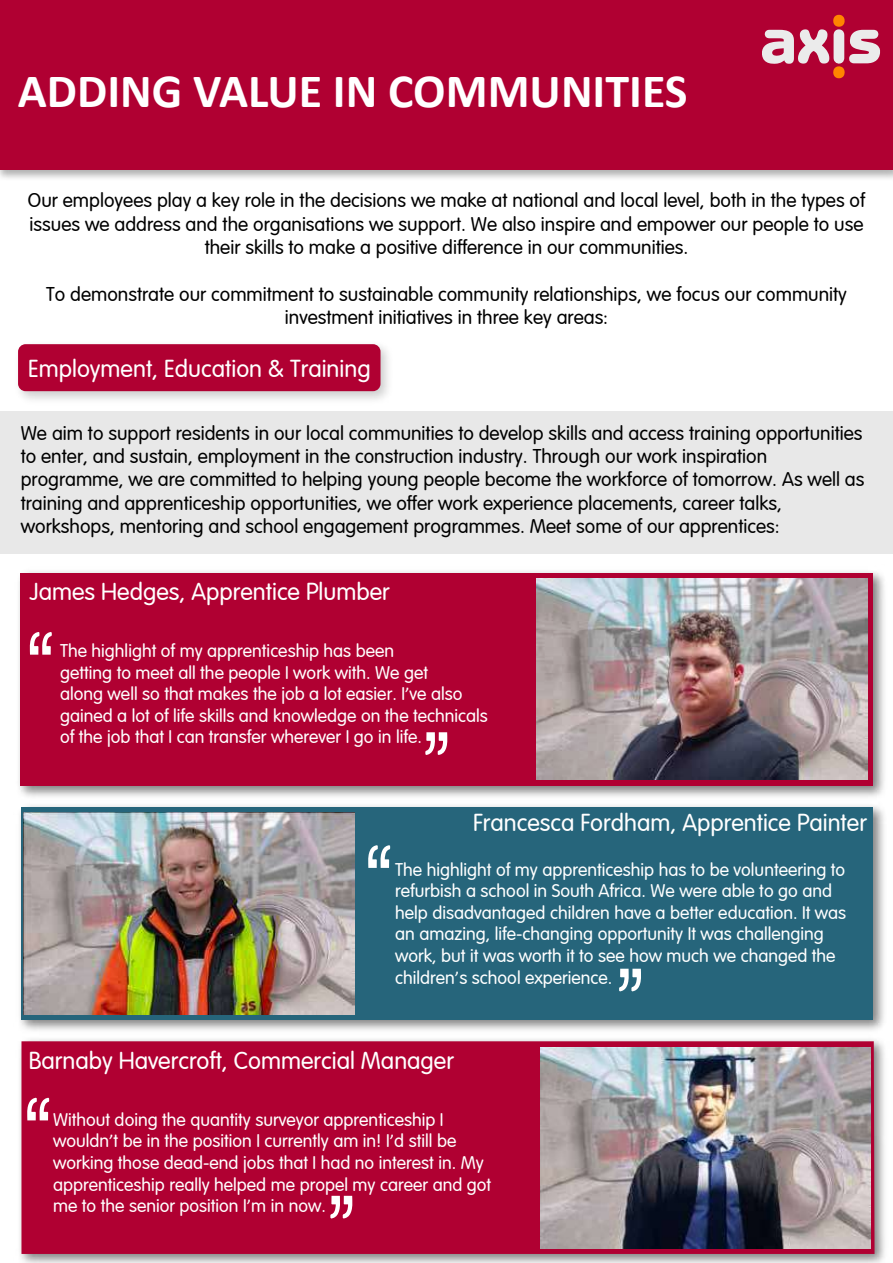
<style>
.page{position:relative;width:893px;height:1263px;background:#fff}
.page>*{position:absolute;margin:0;border:0;box-sizing:border-box;transform-origin:0 0}
.t1{font:700 48px "Calibri";color:#fff}
.t2{font:300 24px "VAG Rounded";color:#fff}
.t3{font:300 19.5px/23.4px "VAG Rounded";color:#000;text-align:center}
.t4{font:300 18px/21.6px "VAG Rounded";color:#fff}
.s1{font-family:"Calibri";font-weight:400}
</style>
<div class="page">
<div style="left:0;top:411px;width:892px;height:142px;background:#e8e8e8"></div>
<img style="left:18px;top:344px;width:370px;height:56px">
<div style="left:18px;top:344px;width:362px;height:47px;background:#b00032;border-radius:8px"></div>
<div style="left:0;top:0;width:893px;height:170px;background:#b00032"></div>
<svg style="left:762px;top:15px;width:118px;height:63px"></svg>
<img style="left:19px;top:571px;width:865px;height:226px">
<div style="left:21px;top:573px;width:852px;height:213px;background:#b00032"></div>
<img style="left:20px;top:805px;width:864px;height:226px">
<div style="left:21px;top:807px;width:852px;height:213px;background:#26657b"></div>
<img style="left:20px;top:1039px;width:865px;height:224px">
<div style="left:21px;top:1041px;width:853px;height:213px;background:#b00032"></div>
<img style="left:536px;top:578px;width:331px;height:201px">
<svg style="left:27px;top:1097px;width:22px;height:23px"></svg>
<svg style="left:29px;top:632px;width:23px;height:23px"></svg>
<svg style="left:330px;top:1196px;width:23px;height:23px"></svg>
<svg style="left:425px;top:732px;width:23px;height:23px"></svg>
<svg style="left:368px;top:845px;width:22px;height:23px"></svg>
<svg style="left:619px;top:969px;width:22px;height:23px"></svg>
<img style="left:23px;top:812px;width:332px;height:203px">
<img style="left:540px;top:1047px;width:330px;height:202px">
<h1 class="t1" style="left:18px;top:61px;width:671px">ADDING VALUE IN COMMUNITIES</h1>
<p class="t3" style="left:28px;top:190px;width:839px">Our employees play a key role in the decisions we make at national and local level, both in the types of issues we address and the organisations we support. We also inspire and empower our people to use their skills to make a positive difference in our communities.</p>
<p class="t3" style="left:46px;top:283px;width:802px">To demonstrate our commitment to sustainable community relationships, we focus our community investment initiatives in three key areas:</p>
<p class="t2" style="left:28px;top:355px;width:344px">Employment, Education &amp; Training</p>
<p class="t3" style="left:21px;top:422px;width:845px;text-align:left">We aim to support residents in our local communities to develop skills and access training opportunities to enter, and sustain, employment in the construction industry. Through our work inspiration programme, we are committed to helping young people become the workforce of tomorrow. As well as training and apprenticeship opportunities, we offer work experience placements, career talks, workshops, mentoring and school engagement programmes. Meet some of our apprentices:</p>
<p class="t2" style="left:30px;top:577px;width:361px">James Hedges, Apprentice Plumber</p>
<p class="t4" style="left:60px;top:640px;width:429px">The highlight of my apprenticeship has been<br>getting to meet all the people I work with. We get<br>along well so that makes the job a lot easier. I<span class="s1">’</span>ve also gained a lot of life skills and knowledge on the technicals of the job that I can transfer wherever I go in life.</p>
<p class="t2" style="left:473px;top:809px;width:395px">Francesca Fordham, Apprentice Painter</p>
<p class="t4" style="left:395px;top:859px;width:453px">The highlight of my apprenticeship has to be volunteering to refurbish a school in South Africa. We were able to go and help disadvantaged children have a better education. It was an amazing, life-changing opportunity It was challenging work, but it was worth it to see how much we changed the children<span class="s1">’</span>s school experience.</p>
<p class="t2" style="left:29px;top:1047px;width:427px">Barnaby Havercroft, Commercial Manager</p>
<p class="t4" style="left:53px;top:1109px;width:440px">Without doing the quantity surveyor apprenticeship I wouldn<span class="s1">’</span>t be in the position I currently am in! I<span class="s1">’</span>d still be working those dead-end jobs that I had no interest in. My apprenticeship really helped me propel my career and got me to the senior position I<span class="s1">’</span>m in now.</p>
</div>
